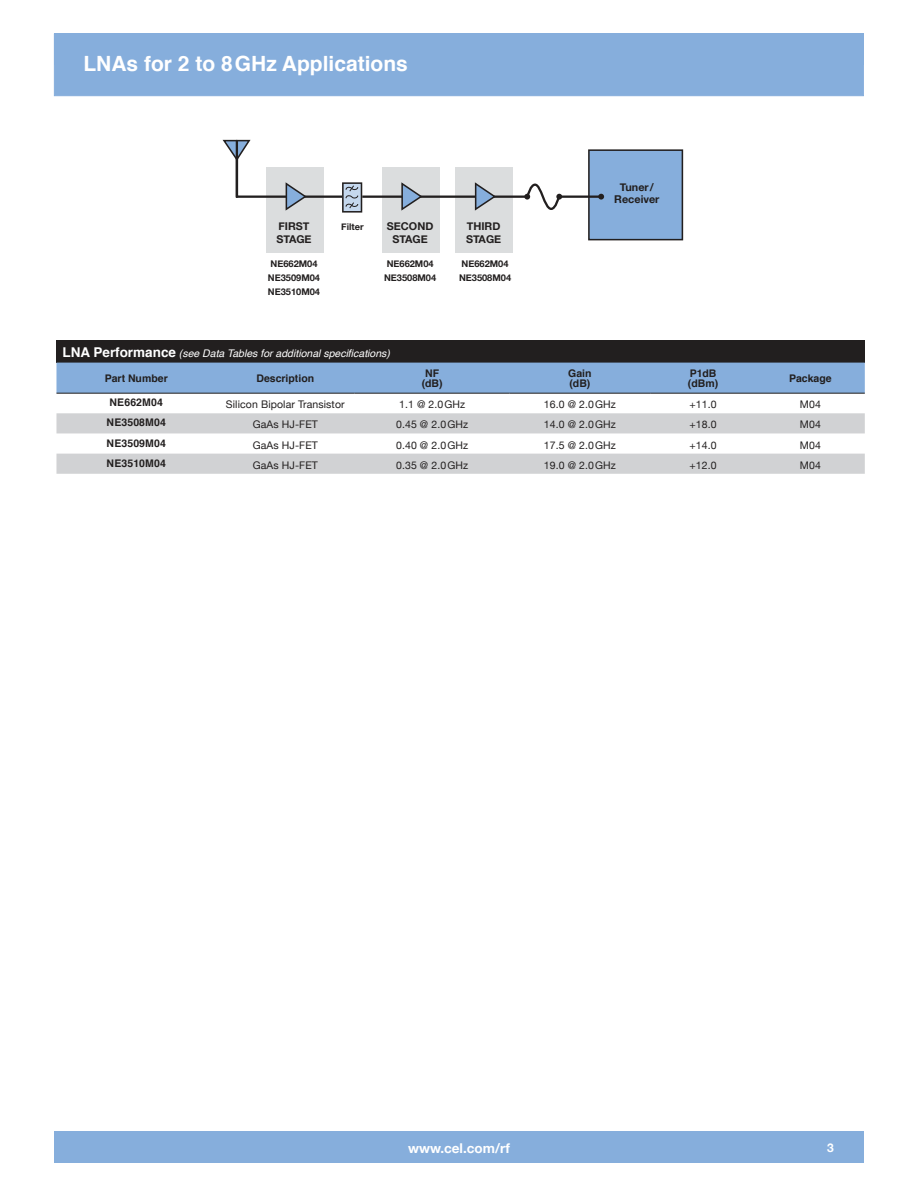
<style>
.page{position:relative;width:918px;height:1188px;background:#fff}
.page>*{position:absolute;margin:0;border:0;box-sizing:border-box;transform-origin:0 0}
.t1{font:700 21px "Helvetica";color:#fff}
.t2{font:700 13.5px "Helvetica Neue";color:#fff}
.t3{font:700 12px "Helvetica Neue";color:#fff}
.t4{font:700 10.8px/13.8px "Helvetica Neue";color:#221f1f}
.t5{font:10.5px "Helvetica Neue";letter-spacing:.01em;color:#221f1f}
.t6{font:700 10.5px/10.5px "Helvetica";color:#221f1f}
.t7{font:italic 10.5px "Helvetica";color:#fff}
.t8{font:700 9.3px/13.8px "Helvetica Neue";color:#221f1f}
.s1{font-weight:700;font-style:normal;font-size:13.5px}
</style>
<div class="page">
<div style="left:54px;top:34px;width:810px;height:62px;background:#86aedc"></div>
<div style="left:54px;top:1132px;width:810px;height:31px;background:#86aedc"></div>
<div style="left:266px;top:167px;width:58px;height:86px;background:#dbddde"></div>
<div style="left:456px;top:167px;width:57px;height:86px;background:#dbddde"></div>
<div style="left:382px;top:167px;width:57px;height:86px;background:#dbddde"></div>
<div style="left:589px;top:150px;width:93px;height:90px;background:#86aedc"></div>
<div style="left:588px;top:149px;width:95px;height:91px;border:2px solid #221f1f"></div>
<svg style="left:222px;top:139px;width:382px;height:74px"></svg>
<div style="left:56px;top:340px;width:809px;height:23px;background:#221f1f"></div>
<div style="left:56px;top:363px;width:809px;height:30px;background:#86aedc"></div>
<svg style="left:56px;top:413px;width:809px;height:61px;fill:#d1d2d4"></svg>
<hr style="left:56px;top:393px;width:160px;height:1px;background:#221f1f">
<hr style="left:216px;top:393px;width:139px;height:1px;background:#221f1f">
<hr style="left:355px;top:393px;width:155px;height:1px;background:#221f1f">
<hr style="left:510px;top:393px;width:140px;height:1px;background:#221f1f">
<hr style="left:650px;top:393px;width:106px;height:1px;background:#221f1f">
<hr style="left:756px;top:393px;width:109px;height:1px;background:#221f1f">
<h1 class="t1" style="left:83px;top:55px;width:326px">LNAs for 2 to 8GHz Applications</h1>
<p class="t4" style="left:276px;top:220px;width:37px">FIRST<br>STAGE</p>
<p class="t4" style="left:387px;top:220px;width:48px;text-align:center">SECOND<br>STAGE</p>
<p class="t8" style="left:341px;top:220px;width:24px">Filter</p>
<p class="t4" style="left:466px;top:220px;width:37px">THIRD<br>STAGE</p>
<p class="t8" style="left:268px;top:258px;width:54px">NE662M04<br>NE3509M04<br>NE3510M04</p>
<p class="t8" style="left:384px;top:258px;width:54px">NE662M04<br>NE3508M04</p>
<p class="t8" style="left:459px;top:258px;width:54px">NE662M04<br>NE3508M04</p>
<p class="t4" style="left:614px;top:181px;width:47px;line-height:12.3px;text-align:center">Tuner/<br>Receiver</p>
<p class="t7" style="left:62px;top:345px;width:329px"><span class="s1">LNA Performance</span> (see Data Tables for additional specifications)</p>
<p class="t6" style="left:105px;top:374px;width:65px">Part Number</p>
<p class="t6" style="left:256px;top:374px;width:59px">Description</p>
<p class="t6" style="left:422px;top:369px;width:22px;text-align:center">NF (dB)</p>
<p class="t6" style="left:568px;top:369px;width:25px">Gain (dB)</p>
<p class="t6" style="left:688px;top:369px;width:32px">P1dB (dBm)</p>
<p class="t6" style="left:789px;top:374px;width:44px">Package</p>
<p class="t6" style="left:110px;top:398px;width:55px">NE662M04</p>
<p class="t5" style="left:226px;top:401px;width:120px">Silicon Bipolar Transistor</p>
<p class="t5" style="left:399px;top:401px;width:68px">1.1 @ 2.0GHz</p>
<p class="t5" style="left:544px;top:401px;width:74px">16.0 @ 2.0GHz</p>
<p class="t5" style="left:690px;top:401px;width:29px">+11.0</p>
<p class="t5" style="left:800px;top:401px;width:23px">M04</p>
<p class="t6" style="left:107px;top:418px;width:61px">NE3508M04</p>
<p class="t5" style="left:253px;top:421px;width:67px">GaAs HJ-FET</p>
<p class="t5" style="left:396px;top:421px;width:74px">0.45 @ 2.0GHz</p>
<p class="t5" style="left:544px;top:421px;width:74px">14.0 @ 2.0GHz</p>
<p class="t5" style="left:690px;top:421px;width:29px">+18.0</p>
<p class="t5" style="left:800px;top:421px;width:23px">M04</p>
<p class="t6" style="left:107px;top:439px;width:61px">NE3509M04</p>
<p class="t5" style="left:253px;top:441px;width:67px">GaAs HJ-FET</p>
<p class="t5" style="left:396px;top:441px;width:74px">0.40 @ 2.0GHz</p>
<p class="t5" style="left:544px;top:441px;width:74px">17.5 @ 2.0GHz</p>
<p class="t5" style="left:690px;top:441px;width:29px">+14.0</p>
<p class="t5" style="left:800px;top:441px;width:23px">M04</p>
<p class="t6" style="left:107px;top:459px;width:61px">NE3510M04</p>
<p class="t5" style="left:253px;top:461px;width:67px">GaAs HJ-FET</p>
<p class="t5" style="left:396px;top:461px;width:74px">0.35 @ 2.0GHz</p>
<p class="t5" style="left:544px;top:461px;width:74px">19.0 @ 2.0GHz</p>
<p class="t5" style="left:690px;top:461px;width:29px">+12.0</p>
<p class="t5" style="left:800px;top:461px;width:23px">M04</p>
<p class="t2" style="left:408px;top:1140px;width:103px">www.cel.com/rf</p>
<p class="t3" style="left:827px;top:1141px;width:8px">3</p>
</div>
